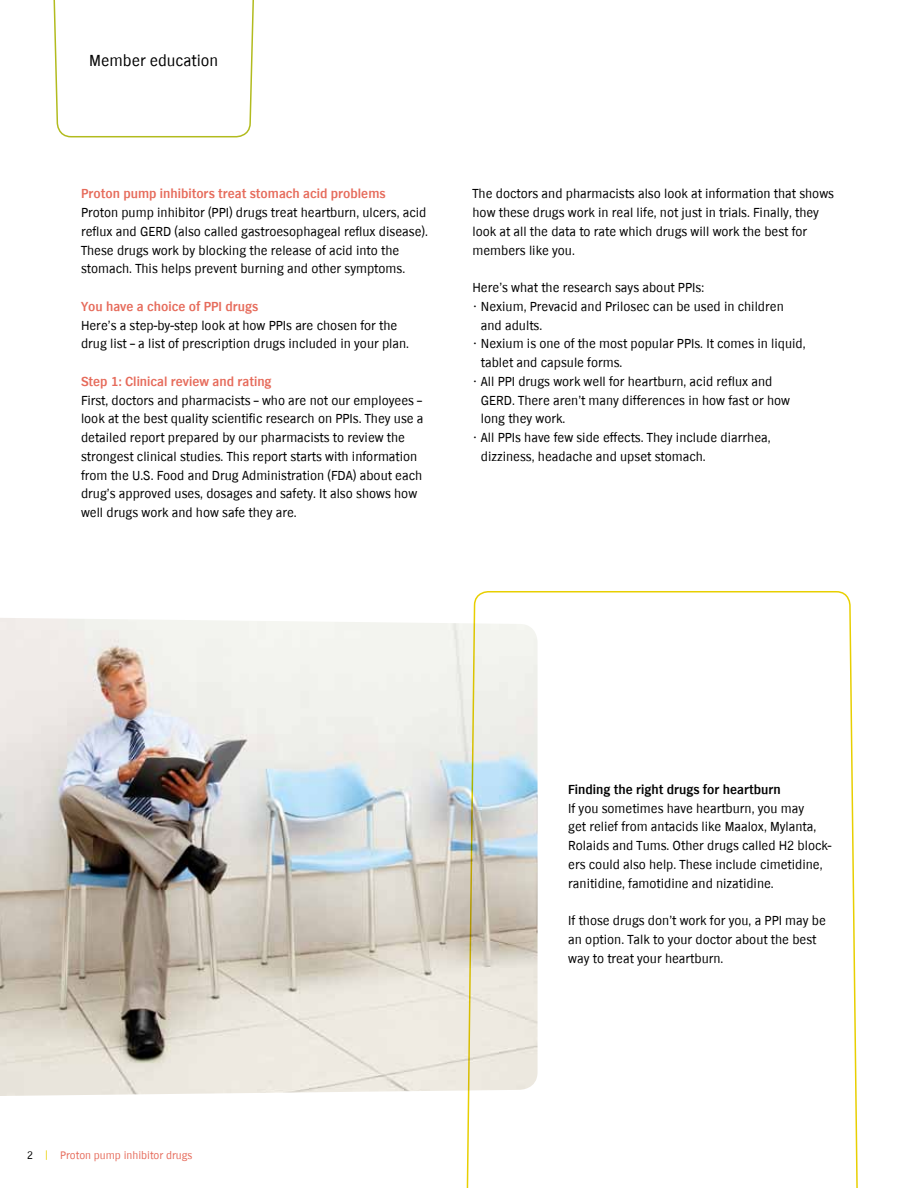
<style>
.page{position:relative;width:918px;height:1188px;background:#fff}
.page>*{position:absolute;margin:0;border:0;box-sizing:border-box;transform-origin:0 0}
.t1{font:16.5px "TV Nord EF";color:#000}
.t2{font:13.5px/18.8px "TV Nord EF";color:#000}
.t3{font:700 13.5px "TV Nord EF";color:#e66b5b}
.t4{font:700 13.5px "TV Nord EF";color:#000}
.t5{font:11.25px "TV Nord EF";color:#e66b5b}
.s1{color:#000}
.s2{color:#e8cf00}
</style>
<div class="page">
<img style="left:0;top:618px;width:464px;height:478px">
<svg style="left:464px;top:591px;width:394px;height:597px"></svg>
<svg style="left:53px;top:0;width:201px;height:138px"></svg>
<p class="t1" style="left:89px;top:51px;width:131px">Member education</p>
<p class="t3" style="left:81px;top:186px;width:306px">Proton pump inhibitors treat stomach acid problems</p>
<p class="t2" style="left:81px;top:203px;width:349px">Proton pump inhibitor (PPI) drugs treat heartburn, ulcers, acid reflux and GERD (also called gastroesophageal reflux disease).<br>These drugs work by blocking the release of acid into the stomach. This helps prevent burning and other symptoms.</p>
<p class="t3" style="left:81px;top:299px;width:179px">You have a choice of PPI drugs</p>
<p class="t2" style="left:81px;top:316px;width:330px">Here’s a step-by-step look at how PPIs are chosen for the drug list – a list of prescription drugs included in your plan.</p>
<p class="t3" style="left:81px;top:374px;width:192px">Step 1: Clinical review and rating</p>
<p class="t2" style="left:81px;top:391px;width:344px">First, doctors and pharmacists – who are not our employees – look at the best quality scientific research on PPIs. They use a detailed report prepared by our pharmacists to review the strongest clinical studies. This report starts with information from the U.S. Food and Drug Administration (FDA) about each drug’s approved uses, dosages and safety. It also shows how well drugs work and how safe they are.</p>
<p class="t2" style="left:472px;top:184px;width:363px">The doctors and pharmacists also look at information that shows how these drugs work in real life, not just in trials. Finally, they look at all the data to rate which drugs will work the best for members like you.</p>
<p class="t2" style="left:472px;top:278px;width:233px">Here’s what the research says about PPIs:</p>
<p class="t2" style="left:481px;top:297px;width:304px;text-indent:-8px">• Nexium, Prevacid and Prilosec can be used in children and adults.</p>
<p class="t2" style="left:481px;top:334px;width:326px;text-indent:-8px">• Nexium is one of the most popular PPIs. It comes in liquid, tablet and capsule forms.</p>
<p class="t2" style="left:481px;top:372px;width:311px;text-indent:-8px">• All PPI drugs work well for heartburn, acid reflux and<br>GERD. There aren’t many differences in how fast or how long they work.</p>
<p class="t2" style="left:481px;top:428px;width:291px;text-indent:-8px">• All PPIs have few side effects. They include diarrhea, dizziness, headache and upset stomach.</p>
<p class="t5" style="left:27px;top:1149px;width:167px"><span class="s1">2</span> <span class="s2">|</span> Proton pump inhibitor drugs</p>
<p class="t4" style="left:568px;top:782px;width:214px">Finding the right drugs for heartburn</p>
<p class="t2" style="left:568px;top:799px;width:265px">If you sometimes have heartburn, you may<br>get relief from antacids like Maalox, Mylanta, Rolaids and Tums. Other drugs called H2 block&shy;ers could also help. These include cimetidine, ranitidine, famotidine and nizatidine.</p>
<p class="t2" style="left:568px;top:911px;width:259px">If those drugs don’t work for you, a PPI may be an option. Talk to your doctor about the best way to treat your heartburn.</p>
</div>
